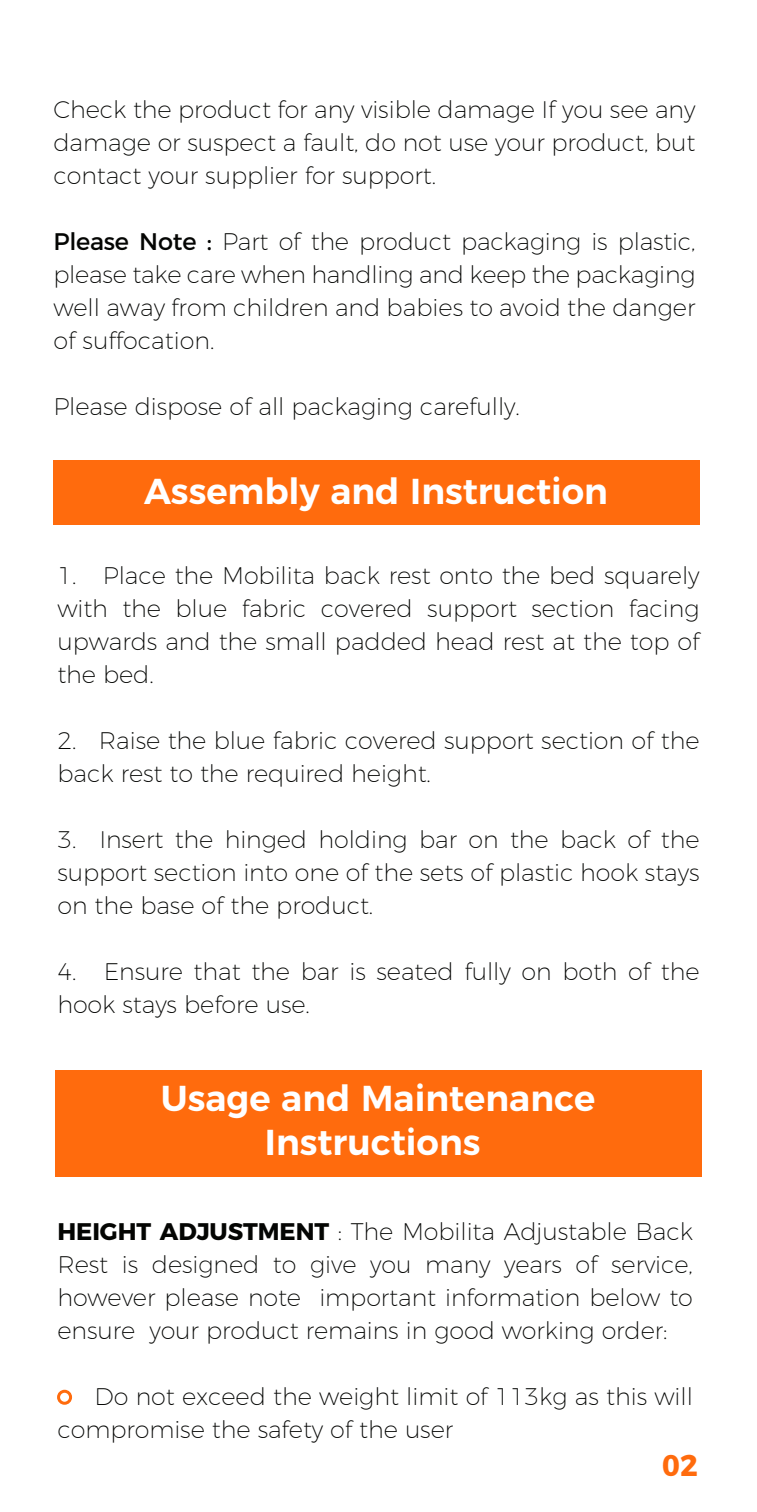
<style>
.page{position:relative;width:757px;height:1512px;background:#fff}
.page>*{position:absolute;margin:0;border:0;box-sizing:border-box;transform-origin:0 0}
.t1{font:600 36px/43.2px "Montserrat";color:#fff;text-align:center}
.t2{font:700 30px "Montserrat";color:#ff6b0d;scale:.96 1}
.t3{font:200 24px/33px "Montserrat";letter-spacing:-.005em;color:#040503;text-align:justify}
.s1{font-weight:400}
.s2{font-weight:700}
</style>
<div class="page">
<div style="left:53px;top:460px;width:646px;height:65px;background:#ff6b0d"></div>
<div style="left:55px;top:1070px;width:646px;height:106px;background:#ff6b0d"></div>
<div style="left:57px;top:1390px;width:15px;height:15px;border:3px solid #ff6b0d;border-radius:50%"></div>
<p class="t3" style="left:53px;top:91px;width:643px">Check the product for any visible damage If you see any damage or suspect a fault, do not use your product, but contact your supplier for support.</p>
<p class="t3" style="left:53px;top:223px;width:643px"><span class="s1">Please Note :</span> Part of the product packaging is plastic, please take care when handling and keep the packaging well away from children and babies to avoid the danger of suffocation.</p>
<p class="t3" style="left:53px;top:388px;width:468px">Please dispose of all packaging carefully.</p>
<h1 class="t1" style="left:144px;top:467px;width:465px">Assembly and Instruction</h1>
<p class="t3" style="left:57px;top:557px;width:643px">1. Place the Mobilita back rest onto the bed squarely with the blue fabric covered support section facing upwards and the small padded head rest at the top of the bed.</p>
<p class="t3" style="left:57px;top:722px;width:643px">2. Raise the blue fabric covered support section of the back rest to the required height.</p>
<p class="t3" style="left:57px;top:821px;width:643px">3. Insert the hinged holding bar on the back of the support section into one of the sets of plastic hook stays on the base of the product.</p>
<p class="t3" style="left:57px;top:953px;width:643px">4. Ensure that the bar is seated fully on both of the hook stays before use.</p>
<h1 class="t1" style="left:161px;top:1074px;width:436px">Usage and Maintenance<br>Instructions</h1>
<p class="t3" style="left:57px;top:1213px;width:637px"><span class="s2">HEIGHT ADJUSTMENT</span> : The Mobilita Adjustable Back Rest is designed to give you many years of service, however please note important information below to ensure your product remains in good working order:</p>
<p class="t3" style="left:57px;top:1378px;width:636px;text-indent:37px">Do not exceed the weight limit of 113kg as this will compromise the safety of the user</p>
<p class="t2" style="left:662px;top:1440px;width:39px">02</p>
</div>
